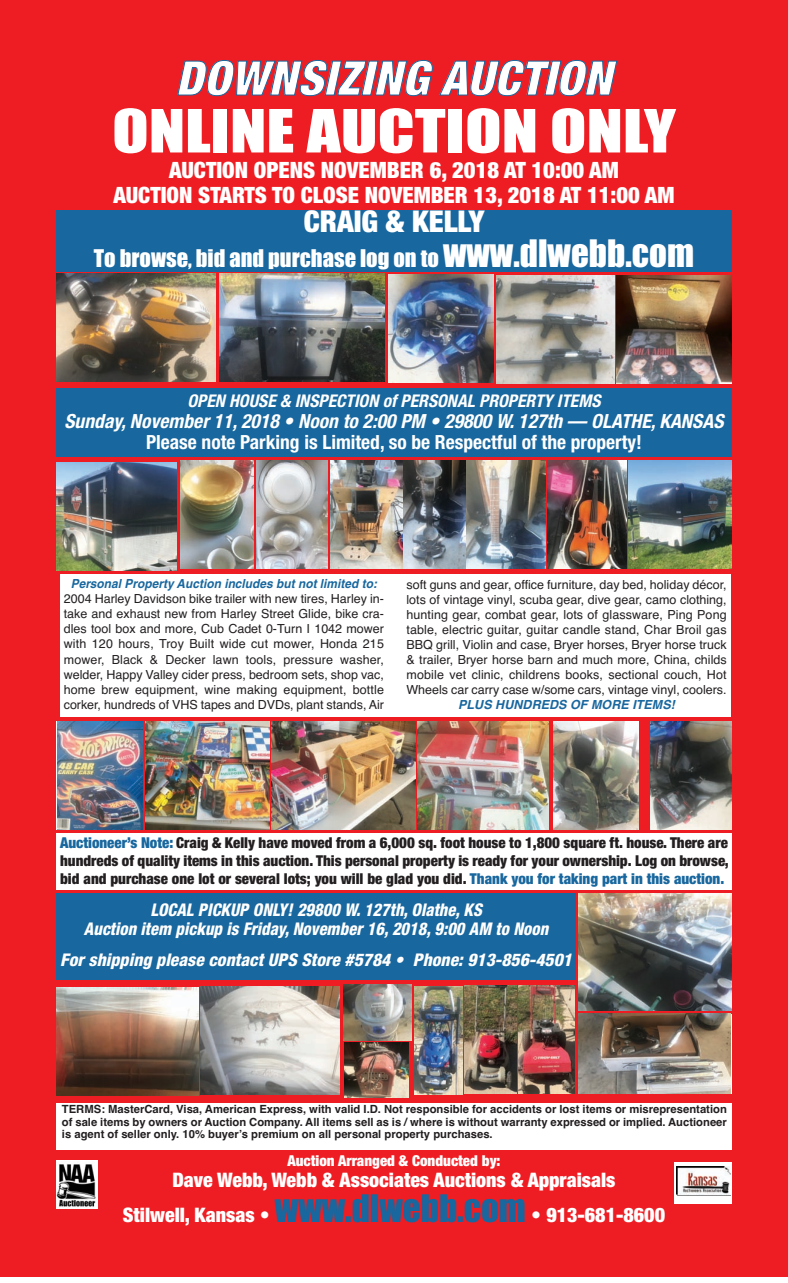
<style>
.page{position:relative;width:788px;height:1283px;background:#fff}
.page>*{position:absolute;margin:0;border:0;box-sizing:border-box;transform-origin:0 0}
.t1{font:55px "Impact";color:#fff;scale:1.22 1}
.t2{font:italic 900 condensed 47.5px "Helvetica Neue";letter-spacing:.015em;color:#fff}
.t3{font:900 condensed 30px "Helvetica Neue";color:#fff}
.t4{font:900 condensed 22.5px/25px "Helvetica Neue";color:#fff;text-align:center}
.t5{font:22.5px "Impact";color:#fff}
.t6{font:900 condensed 20px/35px "Helvetica Neue";color:#fff;text-align:center}
.t7{font:italic 700 condensed 19.5px "Helvetica Neue";letter-spacing:.005em;color:#fff}
.t8{font:700 condensed 19.5px "Helvetica Neue";color:#fff}
.t9{font:italic 800 condensed 17.5px/18.8px "Helvetica Neue";letter-spacing:.005em;color:#fff;text-align:center;scale:.94 1}
.t10{font:italic 800 condensed 17.5px "Helvetica Neue";letter-spacing:.005em;color:#fff}
.t11{font:italic 700 condensed 17.5px "Helvetica Neue";letter-spacing:.005em;color:#fff}
.t12{font:900 condensed 15px/18px "Helvetica Neue";color:#231f20;text-align:justify}
.t13{font:900 condensed 15px "Helvetica Neue";color:#fff}
.t14{font:12.5px/15px "Helvetica";color:#231f20;text-align:justify}
.t15{font:italic 700 12.5px "Helvetica";letter-spacing:.005em;color:#18679e;scale:.95 1}
.t16{font:italic 700 12.5px "Helvetica";letter-spacing:.005em;color:#18679e}
.t17{font:700 11.25px/12.5px "Helvetica";color:#231f20;text-align:justify}
.s1{font-size:35px}
.s2{color:#18679e}
.s3{font-family:"Impact";font-weight:400;font-stretch:normal;font-size:35px;color:#18679e}
</style>
<div class="page">
<div style="left:0;top:0;width:788px;height:1277px;background:#ee1d23"></div>
<div style="left:56px;top:1160px;width:42px;height:48px;background:#fff"></div>
<img style="left:56px;top:1164px;width:40px;height:43px">
<div style="left:674px;top:1162px;width:57px;height:42px;background:#fff"></div>
<img style="left:676px;top:1166px;width:54px;height:29px">
<div style="left:60px;top:574px;width:670px;height:142px;background:#fff"></div>
<img style="left:404px;top:460px;width:61px;height:108px">
<img style="left:56px;top:274px;width:159px;height:108px">
<img style="left:256px;top:460px;width:71px;height:108px">
<img style="left:145px;top:721px;width:124px;height:108px">
<img style="left:180px;top:461px;width:74px;height:108px">
<img style="left:271px;top:722px;width:144px;height:108px">
<img style="left:547px;top:460px;width:80px;height:108px">
<img style="left:219px;top:273px;width:166px;height:109px">
<img style="left:330px;top:461px;width:72px;height:108px">
<img style="left:518px;top:985px;width:56px;height:108px">
<img style="left:464px;top:985px;width:52px;height:108px">
<img style="left:344px;top:1042px;width:65px;height:55px">
<img style="left:56px;top:462px;width:121px;height:108px">
<img style="left:415px;top:986px;width:47px;height:108px">
<img style="left:578px;top:1013px;width:152px;height:81px">
<img style="left:388px;top:274px;width:105px;height:108px">
<img style="left:650px;top:721px;width:81px;height:108px">
<img style="left:617px;top:276px;width:114px;height:108px">
<img style="left:628px;top:460px;width:103px;height:108px">
<img style="left:343px;top:984px;width:68px;height:56px">
<img style="left:56px;top:987px;width:142px;height:108px">
<img style="left:201px;top:986px;width:138px;height:108px">
<svg style="left:56px;top:721px;width:2px;height:108px"></svg>
<img style="left:58px;top:721px;width:84px;height:108px">
<img style="left:496px;top:275px;width:118px;height:108px">
<div style="left:56px;top:388px;width:675px;height:69px;background:#18679e"></div>
<svg style="left:177px;top:60px;width:256px;height:36px"></svg>
<svg style="left:439px;top:60px;width:178px;height:36px"></svg>
<div style="left:56px;top:210px;width:675px;height:62px;background:#18679e"></div>
<div style="left:56px;top:893px;width:520px;height:86px;background:#18679e"></div>
<div style="left:56px;top:1102px;width:675px;height:47px;background:#fff"></div>
<div style="left:56px;top:833px;width:675px;height:56px;background:#fff"></div>
<img style="left:466px;top:460px;width:79px;height:108px">
<img style="left:553px;top:721px;width:85px;height:108px">
<img style="left:418px;top:721px;width:130px;height:108px">
<img style="left:578px;top:893px;width:153px;height:117px">
<h2 class="t2" style="left:176px;top:61px;width:437px">DOWNSIZING AUCTION</h2>
<h1 class="t1" style="left:112px;top:101px;width:463px">ONLINE AUCTION ONLY</h1>
<h3 class="t4" style="left:113px;top:159px;width:562px">AUCTION OPENS NOVEMBER 6, 2018 AT 10:00 AM<br>AUCTION STARTS TO CLOSE NOVEMBER 13, 2018 AT 11:00 AM</h3>
<h3 class="t3" style="left:304px;top:211px;width:182px">CRAIG &amp; KELLY</h3>
<h3 class="t5" style="left:94px;top:246px;width:601px">To browse, bid and purchase log on to <span class="s1">www.dlwebb.com</span></h3>
<h3 class="t11" style="left:187px;top:394px;width:414px">OPEN HOUSE &amp; INSPECTION of PERSONAL PROPERTY ITEMS</h3>
<h3 class="t7" style="left:64px;top:414px;width:660px">Sunday, November 11, 2018 • Noon to 2:00 PM • 29800 W. 127th — OLATHE, KANSAS</h3>
<h3 class="t8" style="left:146px;top:435px;width:497px">Please note Parking is Limited, so be Respectful of the property!</h3>
<p class="t15" style="left:71px;top:579px;width:324px">Personal Property Auction includes but not limited to:</p>
<p class="t14" style="left:64px;top:591px;width:321px">2004 Harley Davidson bike trailer with new tires, Harley in&shy;take and exhaust new from Harley Street Glide, bike cra&shy;dles tool box and more, Cub Cadet 0-Turn I 1042 mower with 120 hours, Troy Built wide cut mower, Honda 215 mower, Black &amp; Decker lawn tools, pressure washer, welder, Happy Valley cider press, bedroom sets, shop vac, home brew equipment, wine making equipment, bottle corker, hundreds of VHS tapes and DVDs, plant stands, Air</p>
<p class="t14" style="left:406px;top:577px;width:322px">soft guns and gear, office furniture, day bed, holiday décor, lots of vintage vinyl, scuba gear, dive gear, camo clothing, hunting gear, combat gear, lots of glassware, Ping Pong table, electric guitar, guitar candle stand, Char Broil gas BBQ grill, Violin and case, Bryer horses, Bryer horse truck &amp; trailer, Bryer horse barn and much more, China, childs mobile vet clinic, childrens books, sectional couch, Hot Wheels car carry case w/some cars, vintage vinyl, coolers.</p>
<p class="t16" style="left:458px;top:699px;width:218px">PLUS HUNDREDS OF MORE ITEMS!</p>
<p class="t12" style="left:60px;top:834px;width:670px"><span class="s2">Auctioneer’s Note:</span> Craig &amp; Kelly have moved from a 6,000 sq. foot house to 1,800 square ft. house. There are hundreds of quality items in this auction. This personal property is ready for your ownership. Log on browse, bid and purchase one lot or several lots; you will be glad you did. <span class="s2">Thank you for taking part in this auction.</span></p>
<h3 class="t9" style="left:84px;top:901px;width:495px">LOCAL PICKUP ONLY! 29800 W. 127th, Olathe, KS<br>Auction item pickup is Friday, November 16, 2018, 9:00 AM to Noon</h3>
<h3 class="t10" style="left:60px;top:953px;width:513px">For shipping please contact UPS Store #5784 • Phone: 913-856-4501</h3>
<p class="t17" style="left:62px;top:1103px;width:666px">TERMS: MasterCard, Visa, American Express, with valid I.D. Not responsible for accidents or lost items or misrepresentation of sale items by owners or Auction Company. All items sell as is / where is without warranty expressed or implied. Auctioneer is agent of seller only. 10% buyer’s premium on all personal property purchases.</p>
<p class="t13" style="left:287px;top:1155px;width:214px">Auction Arranged &amp; Conducted by:</p>
<h3 class="t6" style="left:123px;top:1164px;width:543px">Dave Webb, Webb &amp; Associates Auctions &amp; Appraisals<br>Stilwell, Kansas • <span class="s3">www.dlwebb.com</span> • 913-681-8600</h3>
</div>
